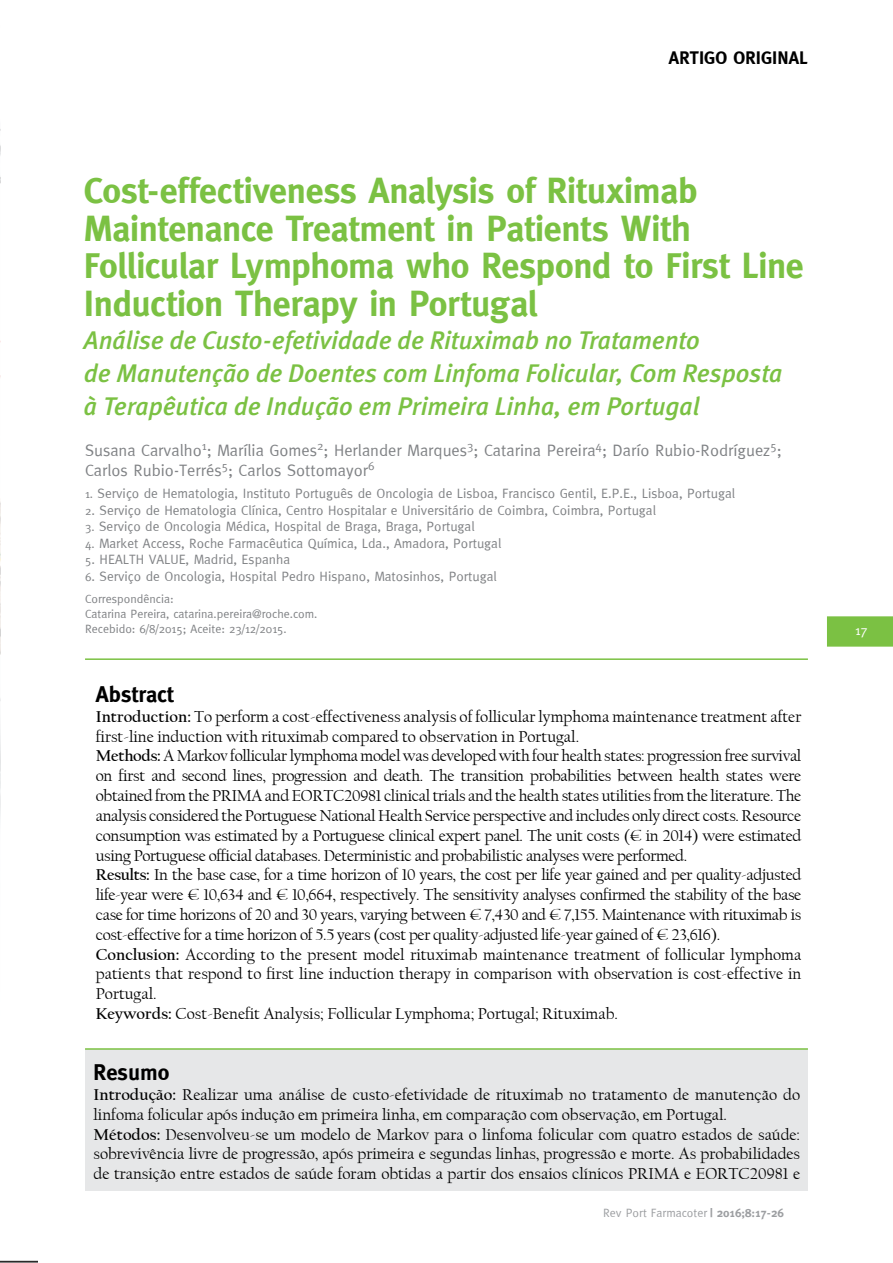
<style>
.page{position:relative;width:893px;height:1263px;background:#fff}
.page>*{position:absolute;margin:0;border:0;box-sizing:border-box;transform-origin:0 0}
.t1{font:700 36px/37.5px "Meta";letter-spacing:-.01em;color:#7bc143}
.t2{font:25.5px/33px "Meta Correios Portugal Med Ita";letter-spacing:-.005em;color:#7bc143}
.t3{font:700 22.5px "Meta";color:#000}
.t4{font:700 18px "Meta";letter-spacing:.01em;color:#000}
.t5{font:16.5px/19.8px "Californian FB";letter-spacing:-.02em;color:#000}
.t6{font:16.5px/19.8px "Californian FB";color:#000}
.t7{font:16.5px/19.5px "Meta Normal";color:#808285}
.t8{font:13.5px "Meta Normal";color:#808285}
.t9{font:13.5px "Meta Normal";color:#fff}
.t10{font:12px/15px "Meta Normal";color:#808285}
.t11{font:12px "Meta Normal";color:#9d9fa2}
.s1{font-size:12px}
.s2{font-weight:700}
.s3{font-family:"Meta";font-weight:700}
</style>
<div class="page">
<img style="left:0;top:129px;width:38px;height:1134px">
<hr style="left:85px;top:658px;width:723px;height:2px;background:#7bc143">
<div style="left:85px;top:1049px;width:723px;height:142px;background:#e6e7e8"></div>
<hr style="left:85px;top:1048px;width:723px;height:2px;background:#7bc143">
<div style="left:827px;top:616px;width:66px;height:31px;background:#7bc143"></div>
<p class="t4" style="left:669px;top:47px;width:140px">ARTIGO ORIGINAL</p>
<h1 class="t1" style="left:84px;top:172px;width:721px">Cost-effectiveness Analysis of Rituximab Maintenance Treatment in Patients With Follicular Lymphoma who Respond to First Line Induction Therapy in Portugal</h1>
<h2 class="t2" style="left:84px;top:324px;width:700px">Análise de Custo-efetividade de Rituximab no Tratamento<br>de Manutenção de Doentes com Linfoma Folicular, Com Resposta à Terapêutica de Indução em Primeira Linha, em Portugal</h2>
<p class="t7" style="left:85px;top:440px;width:698px">Susana Carvalho<sup>1</sup>; Marília Gomes<sup>2</sup>; Herlander Marques<sup>3</sup>; Catarina Pereira<sup>4</sup>; Darío Rubio-Rodríguez<sup>5</sup>;<br>Carlos Rubio-Terrés<sup>5</sup>; Carlos Sottomayor<sup>6</sup></p>
<p class="t8" style="left:85px;top:486px;width:652px"><span class="s1">1.</span> Serviço de Hematologia, Instituto Português de Oncologia de Lisboa, Francisco Gentil, E.P.E., Lisboa, Portugal</p>
<p class="t8" style="left:85px;top:502px;width:572px"><span class="s1">2</span>. Serviço de Hematologia Clínica, Centro Hospitalar e Universitário de Coimbra, Coimbra, Portugal</p>
<p class="t8" style="left:85px;top:519px;width:391px"><span class="s1">3.</span> Serviço de Oncologia Médica, Hospital de Braga, Braga, Portugal</p>
<p class="t8" style="left:85px;top:535px;width:418px"><span class="s1">4.</span> Market Access, Roche Farmacêutica Química, Lda., Amadora, Portugal</p>
<p class="t8" style="left:85px;top:552px;width:207px"><span class="s1">5</span>. HEALTH VALUE, Madrid, Espanha</p>
<p class="t8" style="left:85px;top:568px;width:413px"><span class="s1">6</span>. Serviço de Oncologia, Hospital Pedro Hispano, Matosinhos, Portugal</p>
<p class="t10" style="left:85px;top:591px;width:234px">Correspondência:<br>Catarina Pereira, catarina.pereira@roche.com.<br>Recebido: 6/8/2015; Aceite: 23/12/2015.</p>
<h3 class="t3" style="left:96px;top:681px;width:79px">Abstract</h3>
<p class="t5" style="left:96px;top:707px;width:707px"><span class="s2">Introduction:</span> To perform a cost-effectiveness analysis of follicular lymphoma maintenance treatment after first-line induction with rituximab compared to observation in Portugal.<br><span class="s2">Methods:</span> A Markov follicular lymphoma model was developed with four health states: progression free survival on first and second lines, progression and death. The transition probabilities between health states were obtained from the PRIMA and EORTC20981 clinical trials and the health states utilities from the literature. The analysis considered the Portuguese National Health Service perspective and includes only direct costs. Resource consumption was estimated by a Portuguese clinical expert panel. The unit costs (€ in 2014) were estimated using Portuguese official databases. Deterministic and probabilistic analyses were performed.<br><span class="s2">Results:</span> In the base case, for a time horizon of 10 years, the cost per life year gained and per quality-adjusted life-year were € 10,634 and € 10,664, respectively. The sensitivity analyses confirmed the stability of the base case for time horizons of 20 and 30 years, varying between € 7,430 and € 7,155. Maintenance with rituximab is cost-effective for a time horizon of 5.5 years (cost per quality-adjusted life-year gained of € 23,616).<br><span class="s2">Conclusion:</span> According to the present model rituximab maintenance treatment of follicular lymphoma patients that respond to first line induction therapy in comparison with observation is cost-effective in Portugal.<br><span class="s2">Keywords:</span> Cost-Benefit Analysis; Follicular Lymphoma; Portugal; Rituximab.</p>
<h3 class="t3" style="left:94px;top:1059px;width:77px">Resumo</h3>
<p class="t6" style="left:94px;top:1085px;width:708px"><span class="s2">Introdução:</span> Realizar uma análise de custo-efetividade de rituximab no tratamento de manutenção do linfoma folicular após indução em primeira linha, em comparação com observação, em Portugal.<br><span class="s2">Métodos:</span> Desenvolveu-se um modelo de Markov para o linfoma folicular com quatro estados de saúde: sobrevivência livre de progressão, após primeira e segundas linhas, progressão e morte. As probabilidades de transição entre estados de saúde foram obtidas a partir dos ensaios clínicos PRIMA e EORTC20981 e</p>
<p class="t11" style="left:603px;top:1206px;width:182px">Rev Port Farmacoter <span class="s3">| 2016;8:17-26</span></p>
<p class="t9" style="left:855px;top:623px;width:14px">17</p>
</div>
